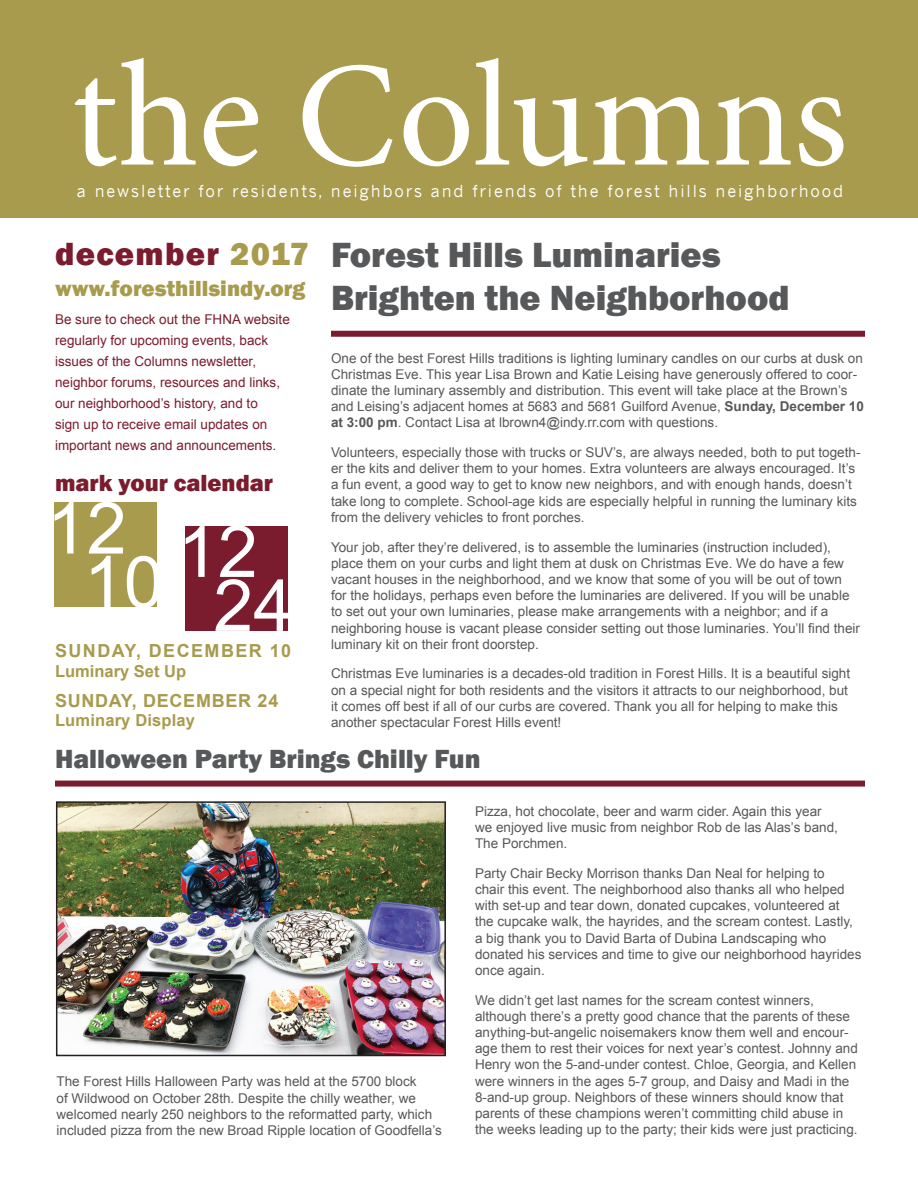
<style>
.page{position:relative;width:918px;height:1188px;background:#fff}
.page>*{position:absolute;margin:0;border:0;box-sizing:border-box;transform-origin:0 0}
.t1{font:150px "Minion Pro";color:#fff}
.t2{font:72px/54px "Arial";color:#fff;text-align:center}
.t3{font:800 36px/43.2px "Franklin Gothic";color:#57585a}
.t4{font:800 33px "Franklin Gothic";letter-spacing:.04em;color:#7b1c2e}
.t5{font:800 27px "Franklin Gothic";color:#57585a}
.t6{font:800 24px "Franklin Gothic";color:#7b1c2e}
.t7{font:800 22.5px "Franklin Gothic";color:#a89b4d}
.t8{font:700 18px "Arial";letter-spacing:.08em;color:#a89b4d}
.t9{font:700 18px "Arial";letter-spacing:.04em;color:#a89b4d}
.t10{font:16.5px "News Gothic";letter-spacing:.11em;color:#fff}
.t11{font:700 16.5px "Arial";letter-spacing:.01em;color:#a89b4d}
.t12{font:13.5px/16.2px "Arial";color:#57585a}
.t13{font:13.5px/21px "Arial";color:#7b1c2e}
.s1{color:#a89b4d}
.s2{font-weight:700}
</style>
<div class="page">
<div style="left:0;top:0;width:918px;height:218px;background:#a89b4d"></div>
<div style="left:54px;top:503px;width:103px;height:104px;background:#a89b4d"></div>
<div style="left:331px;top:331px;width:534px;height:6px;background:#7b1c2e"></div>
<div style="left:55px;top:781px;width:810px;height:6px;background:#7b1c2e"></div>
<img style="left:59px;top:804px;width:384px;height:249px">
<div style="left:56px;top:801px;width:390px;height:255px;border:2px solid #231f20"></div>
<div style="left:185px;top:526px;width:103px;height:104px;background:#7b1c2e"></div>
<h1 class="t1" style="left:72px;top:16px;width:777px">the Columns</h1>
<p class="t10" style="left:77px;top:178px;width:768px">a newsletter for residents, neighbors and friends of the forest hills neighborhood</p>
<h3 class="t4" style="left:55px;top:232px;width:256px">december <span class="s1">2017</span></h3>
<h3 class="t7" style="left:55px;top:274px;width:252px">www.foresthillsindy.org</h3>
<p class="t13" style="left:55px;top:309px;width:236px">Be sure to check out the FHNA website regularly for upcoming events, back issues of the Columns newsletter, neighbor forums, resources and links, our neighborhood’s history, and to<br>sign up to receive email updates on important news and announcements.</p>
<h3 class="t6" style="left:55px;top:467px;width:219px">mark your calendar</h3>
<h2 class="t2" style="left:47px;top:502px;width:119px">12<br>10</h2>
<h2 class="t2" style="left:178px;top:525px;width:117px">12<br>24</h2>
<h3 class="t8" style="left:55px;top:639px;width:238px">SUNDAY, DECEMBER 10</h3>
<p class="t11" style="left:55px;top:660px;width:133px">Luminary Set Up</p>
<h3 class="t9" style="left:55px;top:688px;width:225px">SUNDAY, DECEMBER 24</h3>
<p class="t11" style="left:55px;top:710px;width:142px">Luminary Display</p>
<h3 class="t3" style="left:331px;top:233px;width:460px">Forest Hills Luminaries<br>Brighten the Neighborhood</h3>
<p class="t12" style="left:331px;top:350px;width:534px">One of the best Forest Hills traditions is lighting luminary candles on our curbs at dusk on Christmas Eve. This year Lisa Brown and Katie Leising have generously offered to coor&shy;dinate the luminary assembly and distribution. This event will take place at the Brown’s and Leising’s adjacent homes at 5683 and 5681 Guilford Avenue, <span class="s2">Sunday, December 10 at 3:00 pm</span>. Contact Lisa at lbrown4@indy.rr.com with questions.</p>
<p class="t12" style="left:331px;top:444px;width:531px">Volunteers, especially those with trucks or SUV’s, are always needed, both to put togeth&shy;er the kits and deliver them to your homes. Extra volunteers are always encouraged. It’s a fun event, a good way to get to know new neighbors, and with enough hands, doesn’t take long to complete. School-age kids are especially helpful in running the luminary kits from the delivery vehicles to front porches.</p>
<p class="t12" style="left:331px;top:539px;width:531px">Your job, after they’re delivered, is to assemble the luminaries (instruction included), place them on your curbs and light them at dusk on Christmas Eve. We do have a few vacant houses in the neighborhood, and we know that some of you will be out of town for the holidays, perhaps even before the luminaries are delivered. If you will be unable to set out your own luminaries, please make arrangements with a neighbor; and if a neighboring house is vacant please consider setting out those luminaries. You’ll find their luminary kit on their front doorstep.</p>
<p class="t12" style="left:331px;top:666px;width:521px">Christmas Eve luminaries is a decades-old tradition in Forest Hills. It is a beautiful sight on a special night for both residents and the visitors it attracts to our neighborhood, but it comes off best if all of our curbs are covered. Thank you all for helping to make this another spectacular Forest Hills event!</p>
<h3 class="t5" style="left:55px;top:741px;width:427px">Halloween Party Brings Chilly Fun</h3>
<p class="t12" style="left:57px;top:1074px;width:387px">The Forest Hills Halloween Party was held at the 5700 block<br>of Wildwood on October 28th. Despite the chilly weather, we welcomed nearly 250 neighbors to the reformatted party, which included pizza from the new Broad Ripple location of Goodfella’s</p>
<p class="t12" style="left:475px;top:803px;width:364px">Pizza, hot chocolate, beer and warm cider. Again this year we enjoyed live music from neighbor Rob de las Alas’s band,<br>The Porchmen.</p>
<p class="t12" style="left:475px;top:865px;width:388px">Party Chair Becky Morrison thanks Dan Neal for helping to<br>chair this event. The neighborhood also thanks all who helped with set-up and tear down, donated cupcakes, volunteered at the cupcake walk, the hayrides, and the scream contest. Lastly, a big thank you to David Barta of Dubina Landscaping who donated his services and time to give our neighborhood hayrides once again.</p>
<p class="t12" style="left:475px;top:992px;width:384px">We didn’t get last names for the scream contest winners, although there’s a pretty good chance that the parents of these anything-but-angelic noisemakers know them well and encour&shy;age them to rest their voices for next year’s contest. Johnny and Henry won the 5-and-under contest. Chloe, Georgia, and Kellen were winners in the ages 5-7 group, and Daisy and Madi in the 8-and-up group. Neighbors of these winners should know that parents of these champions weren’t committing child abuse in the weeks leading up to the party; their kids were just practicing.</p>
</div>
